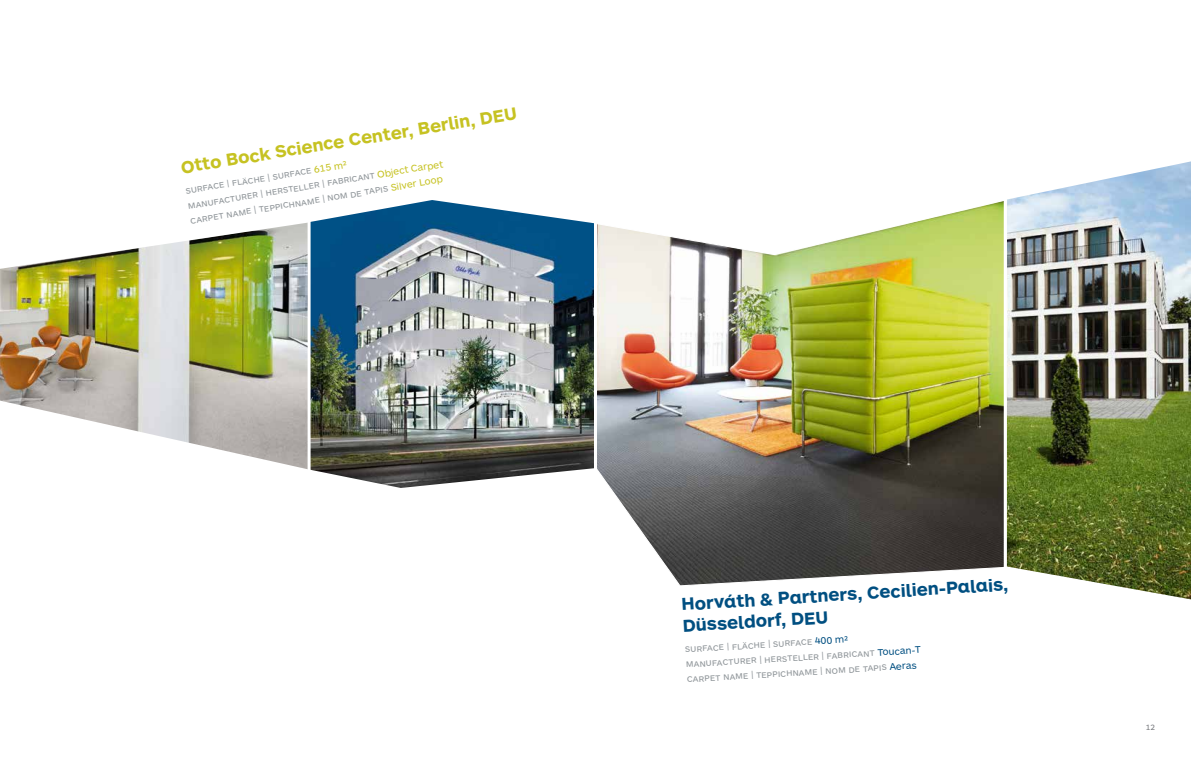
<style>
.page{position:relative;width:1191px;height:766px;background:#fff}
.page>*{position:absolute;margin:0;border:0;box-sizing:border-box;transform-origin:0 0}
.t1{font:700 18px/20.6px "ARS Maquette Pro";color:#004f81}
.t2{font:700 18px "ARS Maquette Pro";color:#c6c222}
.t3{font:10px/15.1px "ARS Maquette Pro";color:#91979b}
.t4{font:8px "ARS Maquette Pro";color:#7a7c80}
.s1{color:#c6c222}
.s2{color:#004f81}
</style>
<div class="page">
<img style="left:0;top:222px;width:307px;height:247px">
<img style="left:310px;top:200px;width:284px;height:288px">
<img style="left:597px;top:201px;width:406px;height:385px">
<img style="left:1006px;top:161px;width:185px;height:438px">
<h1 class="t2" style="left:179px;top:155px;width:341px;rotate:-9deg">Otto Bock Science Center, Berlin, DEU</h1>
<p class="t3" style="left:184px;top:182px;width:261px;rotate:-9deg">surface | fl äche | surface <span class="s1">615 m 2<br></span>manufacturer | hersteller | fabricant <span class="s1">Object Carpet </span>carpet name | teppichname | nom de tapis <span class="s1">Silver Loop</span></p>
<h1 class="t1" style="left:680px;top:594px;width:329px;rotate:-4deg">Horváth &amp; Partners, Cecilien-Palais,<br>Düsseldorf, DEU</h1>
<p class="t3" style="left:684px;top:641px;width:237px;rotate:-4deg">surface | fl äche | surface <span class="s2">400 m 2 </span>manufacturer | hersteller | fabricant <span class="s2">Toucan-T </span>carpet name | teppichname | nom de tapis <span class="s2">Aeras</span></p>
<p class="t4" style="left:1145px;top:721px;width:11px">12</p>
</div>
